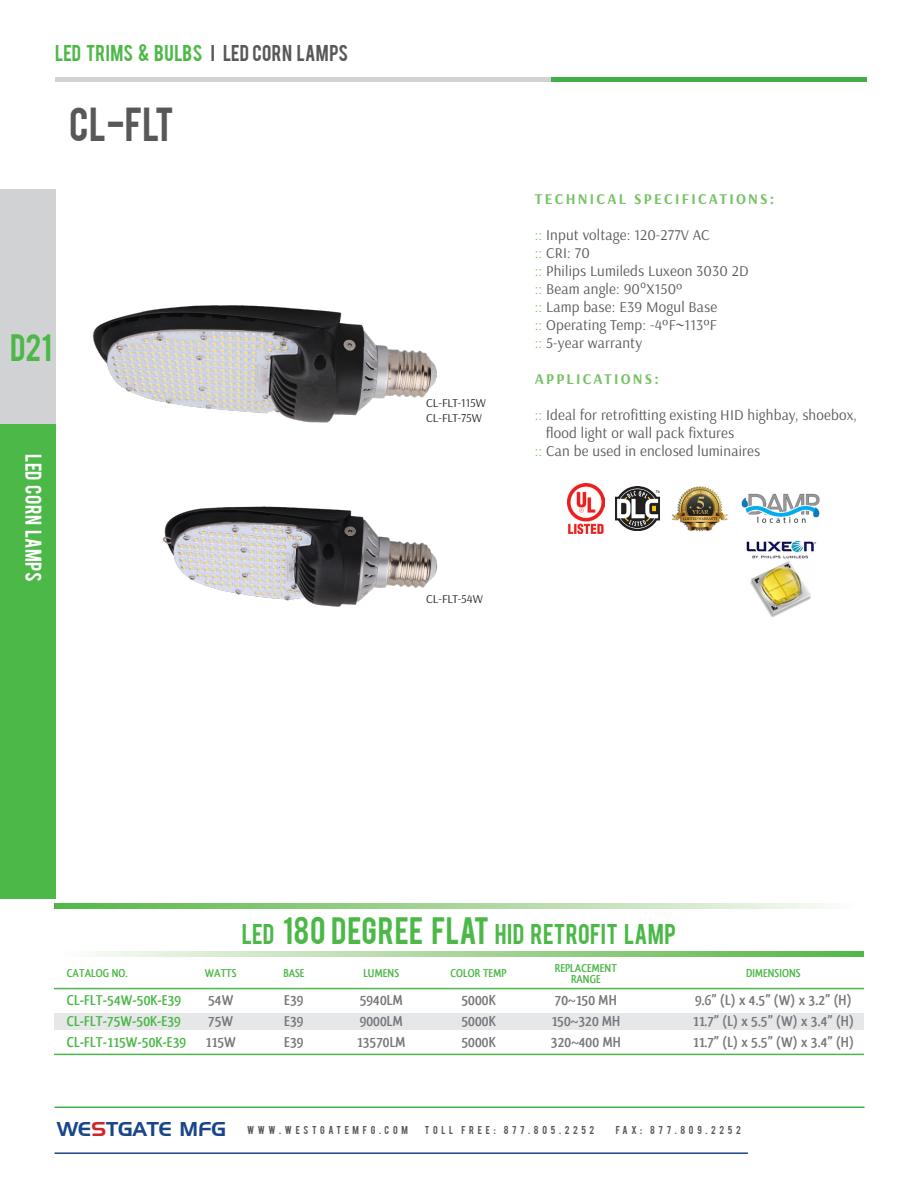
<style>
.page{position:relative;width:918px;height:1188px;background:#fff}
.page>*{position:absolute;margin:0;border:0;box-sizing:border-box;transform-origin:0 0}
.t1{font:37.5px "Bebas";color:#57585a}
.t2{font:30px "Bebas";color:#4cb848}
.t3{font:22.5px "Bebas";letter-spacing:.015em;color:#4cb848}
.t4{font:19.5px "Handel Gothic";color:#1b458a}
.t5{font:18px "Bebas";letter-spacing:.02em;color:#4cb848}
.t6{font:18px "Bebas";letter-spacing:.015em;color:#fff}
.bullet-conent{font:15px "Arsenal";letter-spacing:.01em;color:#57585a}
.t7{font:700 15px "Qlassik";color:#76787b}
.t8{font:700 15px "Qlassik";color:#4cb848}
.bullet-conent-2{font:700 15px "Arsenal";letter-spacing:.15em;color:#76c266}
.t9{font:700 12px "Qlassik";color:#4cb848}
.CONTENT_TEXT10{font:12px "Arsenal";color:#231f20}
.t10{font:9px "Bebas";letter-spacing:.4em;color:#57585a}
.s1{color:#57585a}
.s2{color:#76c266}
.s3{font-size:30px}
.s4{color:#d1232a}
</style>
<div class="page">
<hr style="left:57px;top:77px;width:810px;height:4px;background:#40ae49">
<hr style="left:55px;top:77px;width:496px;height:4px;background:#d1d2d4">
<div style="left:0;top:189px;width:55px;height:235px;background:#d1d2d4"></div>
<div style="left:0;top:424px;width:55px;height:475px;background:#4cb848"></div>
<hr style="left:55px;top:1107px;width:810px;height:1px;background:#40ae49">
<hr style="left:55px;top:1152px;width:693px;height:2px;background:#1b458a">
<div style="left:54px;top:1013px;width:810px;height:17px;background:#e6e7e9"></div>
<hr style="left:54px;top:988px;width:810px;height:1px;background:#4cb848">
<hr style="left:54px;top:1054px;width:810px;height:1px;background:#4cb848">
<svg style="left:93px;top:952px;width:771px;height:5px;background:#a4d598"></svg>
<svg style="left:54px;top:904px;width:773px;height:5px;background:#a4d598"></svg>
<img style="left:92px;top:305px;width:345px;height:118px">
<img style="left:162px;top:506px;width:276px;height:101px">
<img style="left:741px;top:493px;width:79px;height:30px">
<img style="left:568px;top:484px;width:37px;height:49px">
<img style="left:671px;top:486px;width:57px;height:46px">
<img style="left:615px;top:486px;width:44px;height:44px">
<img style="left:746px;top:540px;width:70px;height:78px">
<p class="t5" style="left:55px;top:40px;width:295px">LED TRIMS &amp; BULBS <span class="s1">I LED CORN LAMPS</span></p>
<p class="t1" style="left:69px;top:97px;width:106px">CL-FLT</p>
<p class="t2" style="left:10px;top:326px;width:43px">D21</p>
<p class="t6" style="left:47px;top:454px;width:128px;rotate:90deg">LED CORN LAMPS</p>
<p class="CONTENT_TEXT10" style="left:426px;top:396px;width:61px">CL-FLT-115W</p>
<p class="CONTENT_TEXT10" style="left:426px;top:410px;width:58px">CL-FLT-75W</p>
<p class="bullet-conent-2" style="left:535px;top:190px;width:241px">TECHNICAL SPECIFICATIONS:</p>
<p class="bullet-conent" style="left:535px;top:226px;width:176px"><span class="s2">::</span> Input voltage: 120-277V AC</p>
<p class="bullet-conent" style="left:535px;top:244px;width:56px"><span class="s2">::</span> CRI: 70</p>
<p class="bullet-conent" style="left:535px;top:262px;width:215px"><span class="s2">::</span> Philips Lumileds Luxeon 3030 2D</p>
<p class="bullet-conent" style="left:535px;top:280px;width:149px"><span class="s2">::</span> Beam angle: 90°X150º</p>
<p class="bullet-conent" style="left:535px;top:298px;width:184px"><span class="s2">::</span> Lamp base: E39 Mogul Base</p>
<p class="bullet-conent" style="left:535px;top:316px;width:184px"><span class="s2">::</span> Operating Temp: -4ºF~113ºF</p>
<p class="bullet-conent" style="left:535px;top:334px;width:109px"><span class="s2">::</span> 5-year warranty</p>
<p class="bullet-conent-2" style="left:535px;top:370px;width:126px">APPLICATIONS:</p>
<p class="bullet-conent" style="left:535px;top:406px;width:324px"><span class="s2">::</span> Ideal for retrofitting existing HID highbay, shoebox,</p>
<p class="bullet-conent" style="left:546px;top:424px;width:190px">flood light or wall pack fixtures</p>
<p class="bullet-conent" style="left:535px;top:442px;width:227px"><span class="s2">::</span> Can be used in enclosed luminaires</p>
<p class="CONTENT_TEXT10" style="left:426px;top:592px;width:58px">CL-FLT-54W</p>
<p class="t3" style="left:242px;top:918px;width:436px">LED <span class="s3">180 DEGREE FLAT</span> HID RETROFIT LAMP</p>
<p class="t9" style="left:555px;top:961px;width:64px">REPLACEMENT</p>
<p class="t9" style="left:571px;top:972px;width:31px">RANGE</p>
<p class="t9" style="left:67px;top:966px;width:62px">CATALOG NO.</p>
<p class="t9" style="left:205px;top:966px;width:33px">WATTS</p>
<p class="t9" style="left:283px;top:966px;width:23px">BASE</p>
<p class="t9" style="left:363px;top:966px;width:37px">LUMENS</p>
<p class="t9" style="left:450px;top:966px;width:58px">COLOR TEMP</p>
<p class="t9" style="left:746px;top:966px;width:56px">DIMENSIONS</p>
<p class="t8" style="left:67px;top:991px;width:116px">CL-FLT-54W-50K-E39</p>
<p class="t8" style="left:67px;top:1012px;width:116px">CL-FLT-75W-50K-E39</p>
<p class="t8" style="left:67px;top:1033px;width:121px">CL-FLT-115W-50K-E39</p>
<p class="t7" style="left:208px;top:991px;width:27px">54W</p>
<p class="t7" style="left:208px;top:1012px;width:27px">75W</p>
<p class="t7" style="left:206px;top:1033px;width:32px">115W</p>
<p class="t7" style="left:284px;top:991px;width:21px">E39</p>
<p class="t7" style="left:284px;top:1012px;width:21px">E39</p>
<p class="t7" style="left:284px;top:1033px;width:21px">E39</p>
<p class="t7" style="left:360px;top:991px;width:45px">5940LM</p>
<p class="t7" style="left:360px;top:1012px;width:45px">9000LM</p>
<p class="t7" style="left:357px;top:1033px;width:50px">13570LM</p>
<p class="t7" style="left:461px;top:991px;width:36px">5000K</p>
<p class="t7" style="left:461px;top:1012px;width:36px">5000K</p>
<p class="t7" style="left:461px;top:1033px;width:36px">5000K</p>
<p class="t7" style="left:555px;top:991px;width:63px">70~150 MH</p>
<p class="t7" style="left:551px;top:1012px;width:71px">150~320 MH</p>
<p class="t7" style="left:551px;top:1033px;width:72px">320~400 MH</p>
<p class="t7" style="left:695px;top:991px;width:158px">9.6” (L) x 4.5” (W) x 3.2” (H)</p>
<p class="t7" style="left:693px;top:1012px;width:163px">11.7” (L) x 5.5” (W) x 3.4” (H)</p>
<p class="t7" style="left:693px;top:1033px;width:163px">11.7” (L) x 5.5” (W) x 3.4” (H)</p>
<p class="t4" style="left:57px;top:1121px;width:171px">WE<span class="s4">S</span>TGATE MFG</p>
<p class="t10" style="left:247px;top:1124px;width:162px">WWW.WESTGATEMFG.COM</p>
<p class="t10" style="left:425px;top:1124px;width:171px">TOLL FREE: 877.805.2252</p>
<p class="t10" style="left:616px;top:1124px;width:127px">FAX: 877.809.2252</p>
</div>
